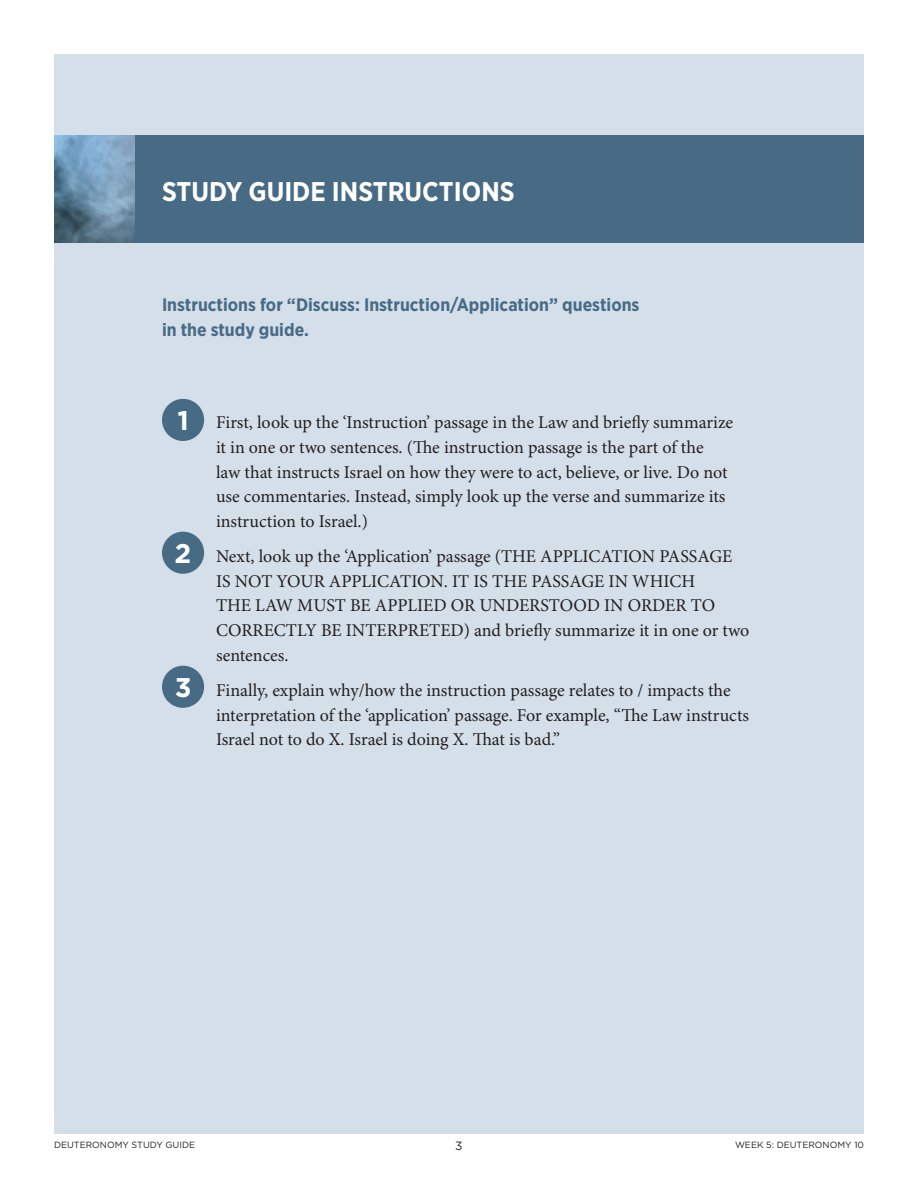
<style>
.page{position:relative;width:918px;height:1188px;background:#fff}
.page>*{position:absolute;margin:0;border:0;box-sizing:border-box;transform-origin:0 0}
.t1{font:700 27px "Gotham Narrow";color:#fff}
.t2{font:700 27px "Gotham";color:#fff}
.t3{font:18px/24.6px "Minion Pro";color:#231f20}
.t4{font:700 18px/24.6px "Gotham Narrow";color:#476b85}
.t5{font:12px "Gotham";color:#231f20}
.t6{font:9px "Gotham";color:#231f20}
</style>
<div class="page">
<div style="left:54px;top:54px;width:810px;height:1080px;background:#d4dfea"></div>
<div style="left:54px;top:135px;width:810px;height:108px;background:#476b85"></div>
<img style="left:54px;top:135px;width:81px;height:108px">
<div style="left:162px;top:399px;width:42px;height:42px;background:#476b85;border-radius:50%"></div>
<div style="left:162px;top:532px;width:42px;height:42px;background:#476b85;border-radius:50%"></div>
<div style="left:162px;top:666px;width:42px;height:42px;background:#476b85;border-radius:50%"></div>
<p class="t1" style="left:162px;top:174px;width:354px">STUDY GUIDE INSTRUCTIONS</p>
<p class="t4" style="left:162px;top:293px;width:479px">Instructions for “Discuss: Instruction/Application” questions in the study guide.</p>
<p class="t2" style="left:177px;top:403px;width:13px">1</p>
<p class="t2" style="left:175px;top:535px;width:18px">2</p>
<p class="t2" style="left:175px;top:669px;width:18px">3</p>
<p class="t3" style="left:216px;top:411px;width:519px">First, look up the ‘Instruction’ passage in the Law and briefly summarize it in one or two sentences. (The instruction passage is the part of the<br>law that instructs Israel on how they were to act, believe, or live. Do not use commentaries. Instead, simply look up the verse and summarize its instruction to Israel.)</p>
<p class="t3" style="left:216px;top:545px;width:535px">Next, look up the ‘Application’ passage (THE APPLICATION PASSAGE IS NOT YOUR APPLICATION. IT IS THE PASSAGE IN WHICH<br>THE LAW MUST BE APPLIED OR UNDERSTOOD IN ORDER TO CORRECTLY BE INTERPRETED) and briefly summarize it in one or two sentences.</p>
<p class="t3" style="left:216px;top:679px;width:535px">Finally, explain why/how the instruction passage relates to / impacts the interpretation of the ‘application’ passage. For example, “The Law instructs<br>Israel not to do X. Israel is doing X. That is bad.”</p>
<p class="t6" style="left:54px;top:1139px;width:143px">DEUTERONOMY STUDY GUIDE</p>
<p class="t5" style="left:455px;top:1138px;width:9px">3</p>
<p class="t6" style="left:735px;top:1139px;width:130px">WEEK 5: DEUTERONOMY 10</p>
</div>
